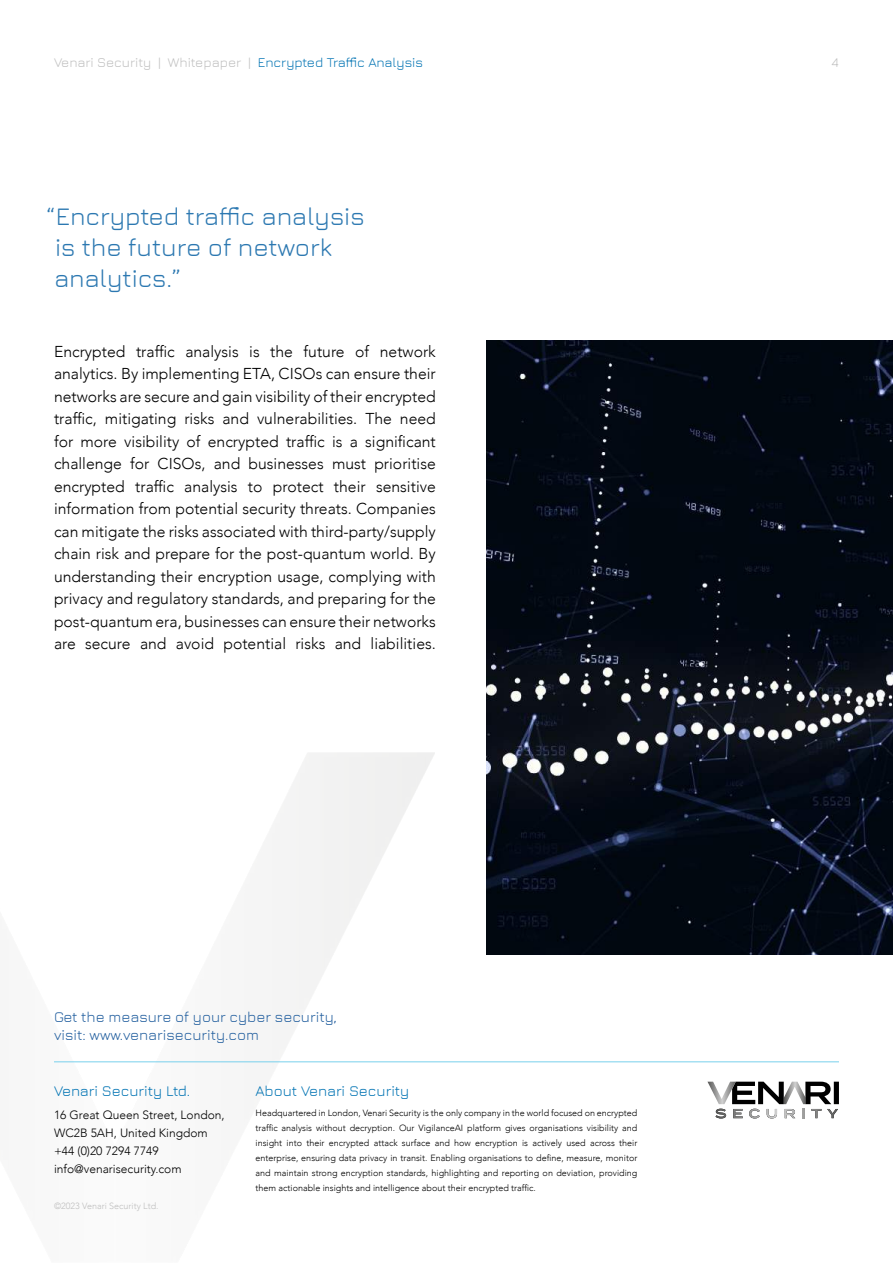
<style>
.page{position:relative;width:893px;height:1263px;background:#fff}
.page>*{position:absolute;margin:0;border:0;box-sizing:border-box;transform-origin:0 0}
.t1{font:25.5px/30.6px "Jura";color:#2c78b1}
.t2{font:300 15.75px/22.5px "Avenir";color:#000;text-align:justify}
.t3{font:15px/18px "Jura";color:#215e9e}
.t4{font:15px "Jura";color:#0073b3}
.t5{font:13.5px "Jura";color:#bfbfbf}
.t6{font:300 12px/18px "Avenir";color:#000}
.t7{font:300 9px/15px "Avenir";color:#000;text-align:justify}
.t8{font:300 9px "Avenir";color:#bfbfbf}
.s1{color:#0073b3}
</style>
<div class="page">
<img style="left:487px;top:341px;width:406px;height:613px">
<hr style="left:54px;top:1061px;width:785px;height:1px;background:#78d0ec">
<svg style="left:707px;top:1082px;width:132px;height:36px"></svg>
<p class="t5" style="left:54px;top:53px;width:370px">Venari Security | Whitepaper | <span class="s1">Encrypted Traffic Analysis</span></p>
<p class="t5" style="left:832px;top:53px;width:9px">4</p>
<h1 class="t1" style="left:46px;top:199px;width:320px">“Encrypted traffic analysis is the future of network analytics.”</h1>
<p class="t2" style="left:54px;top:340px;width:383px">Encrypted traffic analysis is the future of network analytics. By implementing ETA, CISOs can ensure their networks are secure and gain visibility of their encrypted traffic, mitigating risks and vulnerabilities. The need for more visibility of encrypted traffic is a significant challenge for CISOs, and businesses must prioritise encrypted traffic analysis to protect their sensitive information from potential security threats. Companies can mitigate the risks associated with third-party/supply chain risk and prepare for the post-quantum world. By understanding their encryption usage, complying with privacy and regulatory standards, and preparing for the post-quantum era, businesses can ensure their networks are secure and avoid potential risks and liabilities.</p>
<p class="t3" style="left:54px;top:1006px;width:284px">Get the measure of your cyber security, visit: www.venarisecurity.com</p>
<p class="t4" style="left:54px;top:1080px;width:138px">Venari Security Ltd.</p>
<p class="t4" style="left:256px;top:1080px;width:155px">About Venari Security</p>
<p class="t6" style="left:54px;top:1105px;width:172px">16 Great Queen Street, London,<br>WC2B 5AH, United Kingdom +44 (0)20 7294 7749 info@venarisecurity.com</p>
<p class="t7" style="left:256px;top:1105px;width:383px">Headquartered in London, Venari Security is the only company in the world focused on encrypted traffic analysis without decryption. Our VigilanceAI platform gives organisations visibility and insight into their encrypted attack surface and how encryption is actively used across their enterprise, ensuring data privacy in transit. Enabling organisations to define, measure, monitor and maintain strong encryption standards, highlighting and reporting on deviation, providing them actionable insights and intelligence about their encrypted traffic.</p>
<p class="t8" style="left:54px;top:1200px;width:106px">©2023 Venari Security Ltd.</p>
</div>
